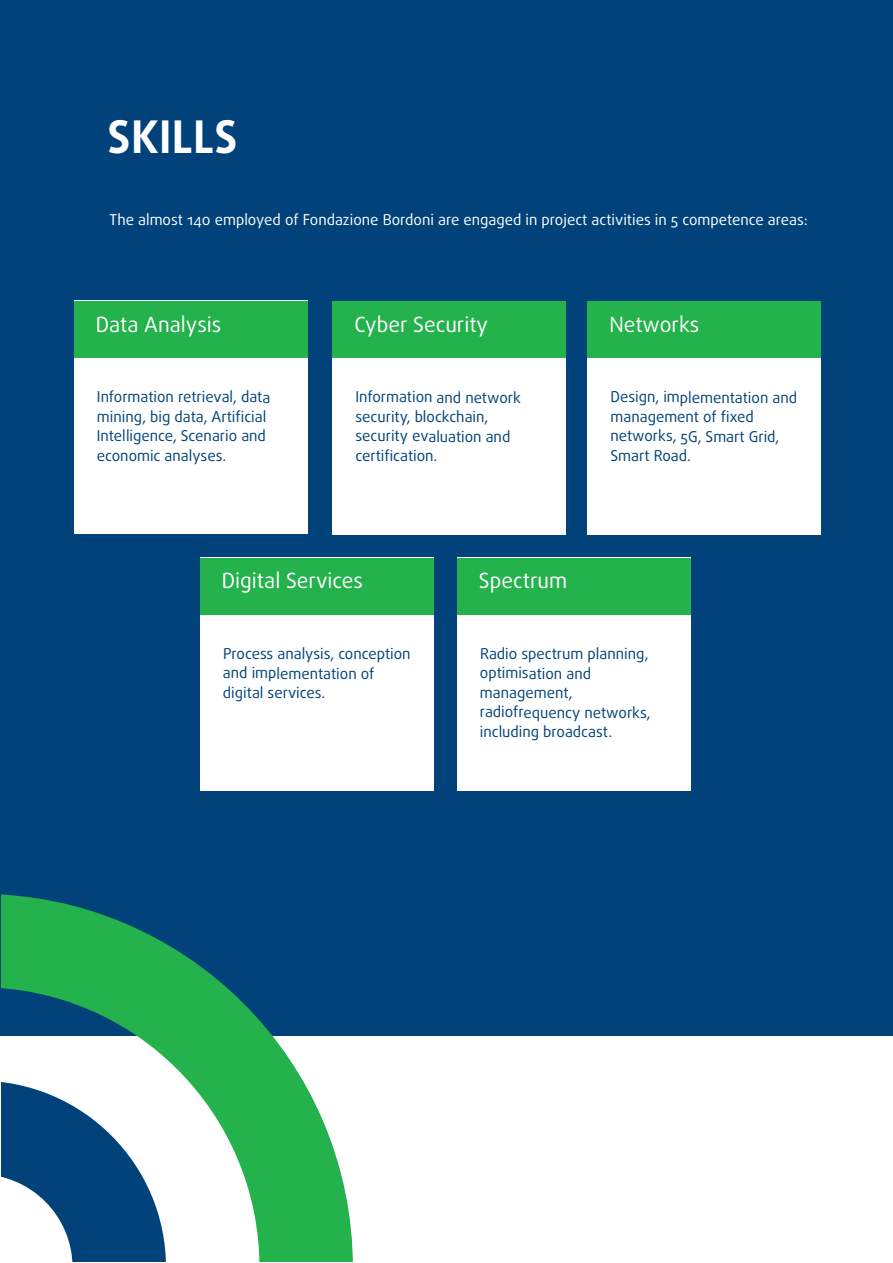
<style>
.page{position:relative;width:893px;height:1263px;background:#fff}
.page>*{position:absolute;margin:0;border:0;box-sizing:border-box;transform-origin:0 0}
.t1{font:700 45px "Daxline Pro";letter-spacing:.01em;color:#fff}
.t2{font:21px "Daxline Pro";color:#fff}
.t3{font:15px/19.5px "Daxline Pro";color:#004279}
.t4{font:15px "Daxline Pro";color:#fff}
</style>
<div class="page">
<div style="left:0;top:0;width:893px;height:1035px;background:#004279"></div>
<div style="left:74px;top:300px;width:234px;height:234px;background:#fff"></div>
<div style="left:74px;top:301px;width:234px;height:56px;background:#23b24b"></div>
<div style="left:332px;top:301px;width:234px;height:233px;background:#fff"></div>
<div style="left:332px;top:301px;width:234px;height:56px;background:#23b24b"></div>
<div style="left:587px;top:301px;width:234px;height:233px;background:#fff"></div>
<div style="left:587px;top:301px;width:234px;height:56px;background:#23b24b"></div>
<div style="left:200px;top:557px;width:234px;height:234px;background:#fff"></div>
<div style="left:200px;top:558px;width:234px;height:56px;background:#23b24b"></div>
<div style="left:457px;top:557px;width:234px;height:234px;background:#fff"></div>
<div style="left:457px;top:558px;width:234px;height:56px;background:#23b24b"></div>
<svg style="left:1px;top:894px;width:352px;height:368px"></svg>
<h1 class="t1" style="left:108px;top:118px;width:132px">SKILLS</h1>
<p class="t4" style="left:110px;top:214px;width:700px">The almost 140 employed of Fondazione Bordoni are engaged in project activities in 5 competence areas:</p>
<h2 class="t2" style="left:96px;top:315px;width:127px">Data Analysis</h2>
<p class="t3" style="left:97px;top:388px;width:175px">Information retrieval, data mining, big data, Artificial<br>Intelligence, Scenario and economic analyses.</p>
<h2 class="t2" style="left:354px;top:315px;width:135px">Cyber Security</h2>
<p class="t3" style="left:355px;top:388px;width:167px">Information and network security, blockchain, security evaluation and certification.</p>
<h2 class="t2" style="left:222px;top:572px;width:143px">Digital Services</h2>
<h2 class="t2" style="left:479px;top:572px;width:90px">Spectrum</h2>
<h2 class="t2" style="left:609px;top:315px;width:92px">Networks</h2>
<p class="t3" style="left:610px;top:388px;width:188px">Design, implementation and management of fixed networks, 5G, Smart Grid,<br>Smart Road.</p>
<p class="t3" style="left:223px;top:645px;width:189px">Process analysis, conception and implementation of digital services.</p>
<p class="t3" style="left:480px;top:645px;width:172px">Radio spectrum planning, optimisation and management, radiofrequency networks, including broadcast.</p>
</div>
